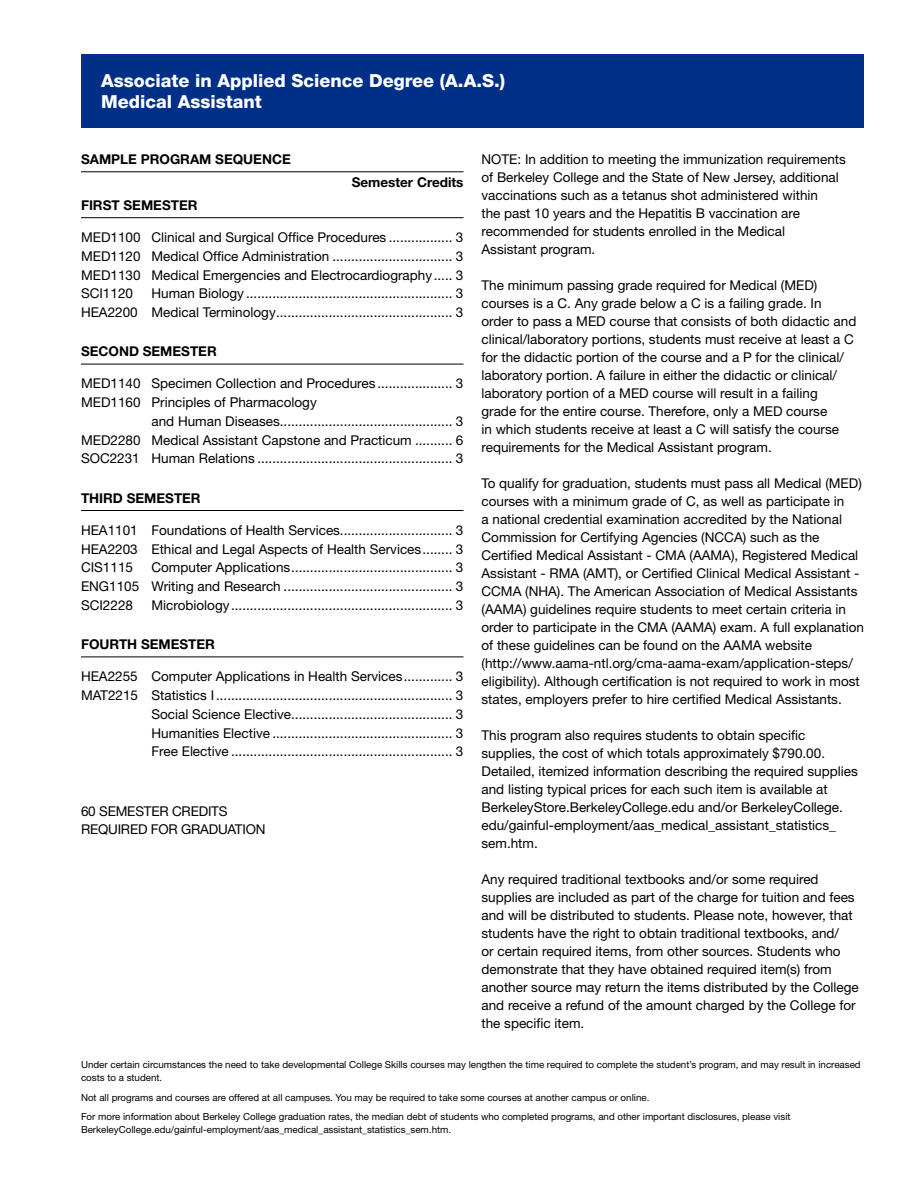
<style>
.page{position:relative;width:918px;height:1188px;background:#fff}
.page>*{position:absolute;margin:0;border:0;box-sizing:border-box;transform-origin:0 0}
.t1{font:800 18px/21px "Helvetica Neue";color:#fff}
.t2{font:13.5px/18px "Helvetica Neue";color:#000}
.t3{font:700 13.5px "Helvetica Neue";color:#000}
.t4{font:9.75px/12.8px "Helvetica Neue";color:#000}
</style>
<div class="page">
<div style="left:81px;top:54px;width:783px;height:73px;background:#002f87"></div>
<hr style="left:81px;top:171px;width:383px;height:1px;background:#000">
<hr style="left:81px;top:217px;width:383px;height:1px;background:#000">
<hr style="left:81px;top:364px;width:383px;height:1px;background:#000">
<hr style="left:81px;top:510px;width:383px;height:1px;background:#000">
<hr style="left:81px;top:657px;width:383px;height:1px;background:#000">
<h1 class="t1" style="left:101px;top:70px;width:405px">Associate in Applied Science Degree (A.A.S.)<br>Medical Assistant</h1>
<p class="t3" style="left:81px;top:151px;width:211px">SAMPLE PROGRAM SEQUENCE</p>
<p class="t3" style="left:352px;top:174px;width:113px">Semester Credits</p>
<p class="t3" style="left:81px;top:197px;width:118px">FIRST SEMESTER</p>
<p class="t2" style="left:81px;top:228px;width:384px;line-height:18.8px;text-align:justify">MED1100 Clinical and Surgical Office Procedures ................. 3<br>MED1120 Medical Office Administration ................................ 3<br>MED1130 Medical Emergencies and Electrocardiography</p>
<p class="t2" style="left:456px;top:266px;width:9px">3</p>
<p class="t2" style="left:81px;top:284px;width:54px">SCI1120</p>
<p class="t2" style="left:81px;top:284px;width:384px;line-height:18.8px;text-align:right">Human Biology ....................................................... 3<br>HEA2200 Medical Terminology............................................... 3</p>
<p class="t3" style="left:81px;top:343px;width:137px">SECOND SEMESTER</p>
<p class="t2" style="left:81px;top:374px;width:384px">MED1140 Specimen Collection and Procedures .................... 3</p>
<p class="t2" style="left:81px;top:393px;width:237px">MED1160 Principles of Pharmacology</p>
<p class="t2" style="left:151px;top:412px;width:313px">and Human Diseases.............................................. 3</p>
<p class="t2" style="left:81px;top:431px;width:384px">MED2280 Medical Assistant Capstone and Practicum .......... 6</p>
<p class="t2" style="left:81px;top:449px;width:384px">SOC2231 Human Relations .................................................... 3</p>
<p class="t3" style="left:81px;top:489px;width:121px">THIRD SEMESTER</p>
<p class="t2" style="left:81px;top:521px;width:384px;line-height:18.8px;text-align:justify">HEA1101 Foundations of Health Services.............................. 3<br>HEA2203 Ethical and Legal Aspects of Health Services........ 3<br>CIS1115</p>
<p class="t2" style="left:81px;top:558px;width:384px;line-height:18.8px;text-align:justify;text-indent:70px">Computer Applications........................................... 3<br>ENG1105 Writing and Research ............................................. 3<br>SCI2228</p>
<p class="t2" style="left:151px;top:596px;width:313px">Microbiology........................................................... 3</p>
<p class="t3" style="left:81px;top:636px;width:136px">FOURTH SEMESTER</p>
<p class="t2" style="left:81px;top:667px;width:384px;line-height:18.8px;text-align:right">HEA2255 Computer Applications in Health Services............. 3<br>MAT2215 Statistics I............................................................... 3<br>Social Science Elective........................................... 3<br>Humanities Elective ................................................ 3<br>Free Elective ........................................................... 3</p>
<p class="t2" style="left:81px;top:802px;width:186px">60 SEMESTER CREDITS<br>REQUIRED FOR GRADUATION</p>
<p class="t2" style="left:482px;top:150px;width:366px">NOTE: In addition to meeting the immunization requirements of Berkeley College and the State of New Jersey, additional vaccinations such as a tetanus shot administered within<br>the past 10 years and the Hepatitis B vaccination are recommended for students enrolled in the Medical<br>Assistant program.</p>
<p class="t2" style="left:482px;top:276px;width:376px">The minimum passing grade required for Medical (MED) courses is a C. Any grade below a C is a failing grade. In order to pass a MED course that consists of both didactic and clinical/laboratory portions, students must receive at least a C for the didactic portion of the course and a P for the clinical/ laboratory portion. A failure in either the didactic or clinical/ laboratory portion of a MED course will result in a failing<br>grade for the entire course. Therefore, only a MED course<br>in which students receive at least a C will satisfy the course requirements for the Medical Assistant program.</p>
<p class="t2" style="left:482px;top:474px;width:384px">To qualify for graduation, students must pass all Medical (MED) courses with a minimum grade of C, as well as participate in<br>a national credential examination accredited by the National Commission for Certifying Agencies (NCCA) such as the Certified Medical Assistant - CMA (AAMA), Registered Medical Assistant - RMA (AMT), or Certified Clinical Medical Assistant - CCMA (NHA). The American Association of Medical Assistants (AAMA) guidelines require students to meet certain criteria in order to participate in the CMA (AAMA) exam. A full explanation of these guidelines can be found on the AAMA website (http://www.aama-ntl.org/cma-aama-exam/application-steps/ eligibility). Although certification is not required to work in most states, employers prefer to hire certified Medical Assistants.</p>
<p class="t2" style="left:482px;top:726px;width:378px">This program also requires students to obtain specific supplies, the cost of which totals approximately $790.00.<br>Detailed, itemized information describing the required supplies and listing typical prices for each such item is available at BerkeleyStore.BerkeleyCollege.edu and/or BerkeleyCollege. edu/gainful-employment/aas_medical_assistant_statistics_ sem.htm.</p>
<p class="t2" style="left:482px;top:870px;width:379px">Any required traditional textbooks and/or some required supplies are included as part of the charge for tuition and fees and will be distributed to students. Please note, however, that students have the right to obtain traditional textbooks, and/<br>or certain required items, from other sources. Students who demonstrate that they have obtained required item(s) from another source may return the items distributed by the College and receive a refund of the amount charged by the College for the specific item.</p>
<p class="t4" style="left:81px;top:1058px;width:781px">Under certain circumstances the need to take developmental College Skills courses may lengthen the time required to complete the student’s program, and may result in increased costs to a student.</p>
<p class="t4" style="left:81px;top:1087px;width:711px;line-height:19.5px">Not all programs and courses are offered at all campuses. You may be required to take some courses at another campus or online.<br>For more information about Berkeley College graduation rates, the median debt of students who completed programs, and other important disclosures, please visit</p>
<p class="t4" style="left:81px;top:1123px;width:372px">BerkeleyCollege.edu/gainful-employment/aas_medical_assistant_statistics_sem.htm.</p>
</div>
